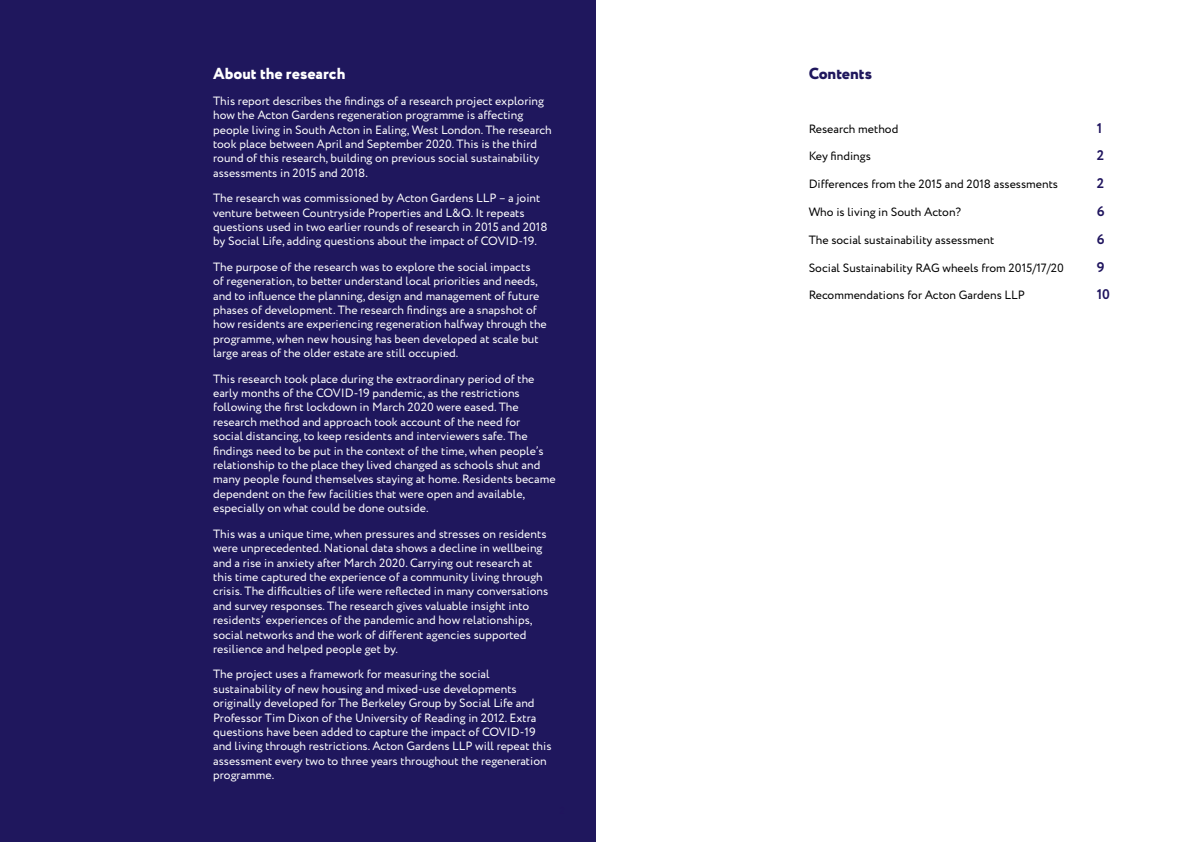
<style>
.page{position:relative;width:1191px;height:842px;background:#fff}
.page>*{position:absolute;margin:0;border:0;box-sizing:border-box;transform-origin:0 0}
.t1{font:800 16px "Circe";color:#fff}
.t2{font:800 16px "Circe";color:#1f175d}
.t3{font:700 14px "Circe";color:#1f145e}
.t4{font:12px/14.4px "Circe";color:#fff}
.t5{font:12px "Circe";color:#000}
</style>
<div class="page">
<div style="left:0;top:0;width:595px;height:842px;background:#1f175d"></div>
<h1 class="t1" style="left:213px;top:63px;width:134px">About the research</h1>
<p class="t4" style="left:213px;top:94px;width:340px">This report describes the findings of a research project exploring how the Acton Gardens regeneration programme is affecting people living in South Acton in Ealing, West London. The research took place between April and September 2020. This is the third round of this research, building on previous social sustainability assessments in 2015 and 2018.</p>
<p class="t4" style="left:213px;top:191px;width:336px">The research was commissioned by Acton Gardens LLP – a joint venture between Countryside Properties and L&amp;Q. It repeats questions used in two earlier rounds of research in 2015 and 2018 by Social Life, adding questions about the impact of COVID-19.</p>
<p class="t4" style="left:213px;top:260px;width:335px">The purpose of the research was to explore the social impacts<br>of regeneration, to better understand local priorities and needs, and to influence the planning, design and management of future phases of development. The research findings are a snapshot of how residents are experiencing regeneration halfway through the programme, when new housing has been developed at scale but large areas of the older estate are still occupied.</p>
<p class="t4" style="left:213px;top:372px;width:344px">This research took place during the extraordinary period of the early months of the COVID-19 pandemic, as the restrictions following the first lockdown in March 2020 were eased. The research method and approach took account of the need for<br>social distancing, to keep residents and interviewers safe. The findings need to be put in the context of the time, when people’s relationship to the place they lived changed as schools shut and many people found themselves staying at home. Residents became dependent on the few facilities that were open and available, especially on what could be done outside.</p>
<p class="t4" style="left:213px;top:527px;width:336px">This was a unique time, when pressures and stresses on residents were unprecedented. National data shows a decline in wellbeing and a rise in anxiety after March 2020. Carrying out research at this time captured the experience of a community living through crisis. The difficulties of life were reflected in many conversations and survey responses. The research gives valuable insight into residents’ experiences of the pandemic and how relationships, social networks and the work of different agencies supported resilience and helped people get by.</p>
<p class="t4" style="left:213px;top:667px;width:340px">The project uses a framework for measuring the social sustainability of new housing and mixed-use developments originally developed for The Berkeley Group by Social Life and Professor Tim Dixon of the University of Reading in 2012. Extra questions have been added to capture the impact of COVID-19 and living through restrictions. Acton Gardens LLP will repeat this assessment every two to three years throughout the regeneration programme.</p>
<h1 class="t2" style="left:808px;top:63px;width:65px">Contents</h1>
<p class="t5" style="left:808px;top:121px;width:91px">Research method</p>
<p class="t3" style="left:1096px;top:118px;width:7px">1</p>
<p class="t5" style="left:808px;top:148px;width:64px">Key findings</p>
<p class="t3" style="left:1096px;top:146px;width:9px">2</p>
<p class="t5" style="left:808px;top:176px;width:251px">Differences from the 2015 and 2018 assessments</p>
<p class="t3" style="left:1096px;top:174px;width:9px">2</p>
<p class="t5" style="left:808px;top:204px;width:154px">Who is living in South Acton?</p>
<p class="t3" style="left:1096px;top:202px;width:10px">6</p>
<p class="t5" style="left:808px;top:232px;width:187px">The social sustainability assessment</p>
<p class="t3" style="left:1096px;top:230px;width:9px">6</p>
<p class="t5" style="left:808px;top:260px;width:257px">Social Sustainability RAG wheels from 2015/17/20</p>
<p class="t3" style="left:1096px;top:257px;width:9px">9</p>
<p class="t5" style="left:808px;top:287px;width:218px">Recommendations for Acton Gardens LLP</p>
<p class="t3" style="left:1096px;top:285px;width:15px">10</p>
</div>
